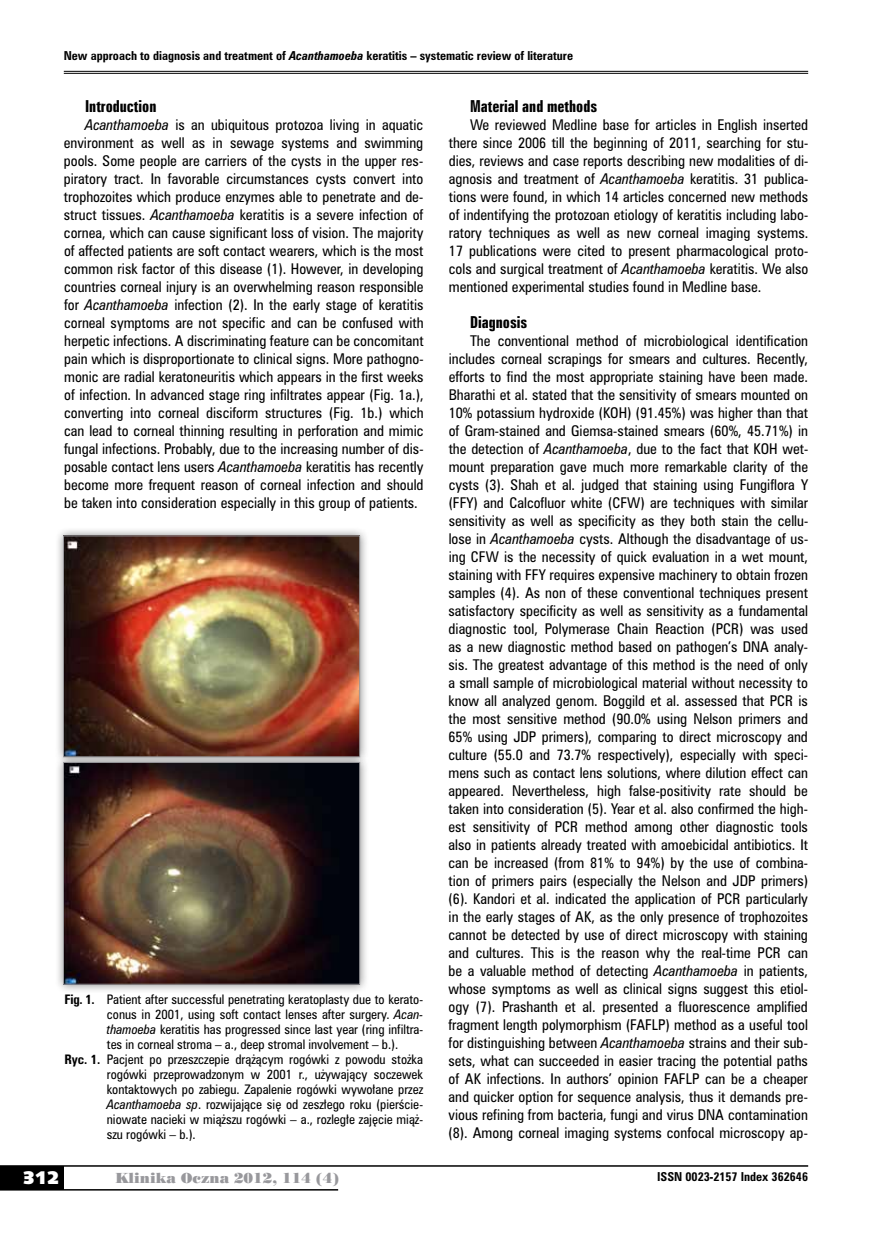
<style>
.page{position:relative;width:872px;height:1234px;background:#fff}
.page>*{position:absolute;margin:0;border:0;box-sizing:border-box;transform-origin:0 0}
.t1{font:18px "Humanst 531 U Blk PL";color:#fff}
.t2{font:15px "Zurich Bd X Cn PL";color:#000}
.t3{font:13.5px/18px "Zurich Cn PL";color:#000;text-align:justify}
.t4{font:13.5px "Poster Bodoni PL";color:#98989c}
.t5{font:12px "Zurich Cn PL";color:#000}
.t6{font:700 11.25px "Zurich Cn PL";color:#000}
.s1{font-style:italic}
.s2{font-weight:700}
</style>
<div class="page">
<div style="left:0;top:1165px;width:64px;height:24px;background:#000"></div>
<hr style="left:0;top:1164px;width:808px;height:2px;background:#000">
<hr style="left:0;top:1188px;width:338px;height:2px;background:#000">
<hr style="left:64px;top:71px;width:744px;height:1px;background:#000">
<hr style="left:64px;top:73px;width:744px;height:1px;background:#000">
<div style="left:54px;top:526px;width:315px;height:240px;background:#000;opacity:.45"></div>
<img style="left:65px;top:537px;width:293px;height:216px">
<div style="left:63px;top:535px;width:297px;height:221px;border:1px solid #98989c"></div>
<div style="left:54px;top:753px;width:315px;height:240px;background:#000;opacity:.45"></div>
<img style="left:65px;top:764px;width:293px;height:218px">
<div style="left:63px;top:762px;width:297px;height:222px;border:1px solid #98989c"></div>
<p class="t6" style="left:64px;top:48px;width:511px">New approach to diagnosis and treatment of <span class="s1">Acanthamoeba</span> keratitis – systematic review of literature</p>
<p class="t2" style="left:85px;top:96px;width:73px">Introduction</p>
<p class="t3" style="left:64px;top:115px;width:361px;text-indent:21px"><span class="s1">Acanthamoeba</span> is an ubiquitous protozoa living in aquatic environment as well as in sewage systems and swimming pools. Some people are carriers of the cysts in the upper res&shy;piratory tract. In favorable circumstances cysts convert into trophozoites which produce enzymes able to penetrate and de&shy;struct tissues. <span class="s1">Acanthamoeba</span> keratitis is a severe infection of cornea, which can cause significant loss of vision. The majority of affected patients are soft contact wearers, which is the most common risk factor of this disease (1). However, in developing countries corneal injury is an overwhelming reason responsible for <span class="s1">Acanthamoeba</span> infection (2). In the early stage of keratitis corneal symptoms are not specific and can be confused with herpetic infections. A discriminating feature can be concomitant pain which is disproportionate to clinical signs. More pathogno&shy;monic are radial keratoneuritis which appears in the first weeks of infection. In advanced stage ring infiltrates appear (Fig. 1a.), converting into corneal disciform structures (Fig. 1b.) which can lead to corneal thinning resulting in perforation and mimic fungal infections. Probably, due to the increasing number of dis&shy;posable contact lens users <span class="s1">Acanthamoeba</span> keratitis has recently become more frequent reason of corneal infection and should be taken into consideration especially in this group of patients.</p>
<p class="t2" style="left:470px;top:96px;width:129px">Material and methods</p>
<p class="t3" style="left:449px;top:115px;width:361px;text-indent:21px">We reviewed Medline base for articles in English inserted there since 2006 till the beginning of 2011, searching for stu&shy;dies, reviews and case reports describing new modalities of di&shy;agnosis and treatment of <span class="s1">Acanthamoeba</span> keratitis. 31 publica&shy;tions were found, in which 14 articles concerned new methods of indentifying the protozoan etiology of keratitis including labo&shy;ratory techniques as well as new corneal imaging systems.<br>17 publications were cited to present pharmacological proto&shy;cols and surgical treatment of <span class="s1">Acanthamoeba</span> keratitis. We also mentioned experimental studies found in Medline base.</p>
<p class="t2" style="left:470px;top:312px;width:59px">Diagnosis</p>
<p class="t3" style="left:448px;top:331px;width:361px;text-indent:22px">The conventional method of microbiological identification includes corneal scrapings for smears and cultures. Recently, efforts to find the most appropriate staining have been made.<br>Bharathi et al. stated that the sensitivity of smears mounted on 10% potassium hydroxide (KOH) (91.45%) was higher than that of Gram-stained and Giemsa-stained smears (60%, 45.71%) in the detection of <span class="s1">Acanthamoeba</span>, due to the fact that KOH wet&shy;mount preparation gave much more remarkable clarity of the cysts (3). Shah et al. judged that staining using Fungiflora Y (FFY) and Calcofluor white (CFW) are techniques with similar sensitivity as well as specificity as they both stain the cellu&shy;lose in <span class="s1">Acanthamoeba</span> cysts. Although the disadvantage of us&shy;ing CFW is the necessity of quick evaluation in a wet mount, staining with FFY requires expensive machinery to obtain frozen samples (4). As non of these conventional techniques present satisfactory specificity as well as sensitivity as a fundamental diagnostic tool, Polymerase Chain Reaction (PCR) was used as a new diagnostic method based on pathogen’s DNA analy&shy;sis. The greatest advantage of this method is the need of only a small sample of microbiological material without necessity to know all analyzed genom. Boggild et al. assessed that PCR is the most sensitive method (90.0% using Nelson primers and 65% using JDP primers), comparing to direct microscopy and culture (55.0 and 73.7% respectively), especially with speci&shy;mens such as contact lens solutions, where dilution effect can appeared. Nevertheless, high false-positivity rate should be taken into consideration (5). Year et al. also confirmed the high&shy;est sensitivity of PCR method among other diagnostic tools also in patients already treated with amoebicidal antibiotics. It can be increased (from 81% to 94%) by the use of combina&shy;tion of primers pairs (especially the Nelson and JDP primers) (6). Kandori et al. indicated the application of PCR particularly in the early stages of AK, as the only presence of trophozoites cannot be detected by use of direct microscopy with staining and cultures. This is the reason why the real-time PCR can be a valuable method of detecting <span class="s1">Acanthamoeba</span> in patients, whose symptoms as well as clinical signs suggest this etiol&shy;ogy (7). Prashanth et al. presented a fluorescence amplified fragment length polymorphism (FAFLP) method as a useful tool for distinguishing between <span class="s1">Acanthamoeba</span> strains and their sub&shy;sets, what can succeeded in easier tracing the potential paths of AK infections. In authors’ opinion FAFLP can be a cheaper and quicker option for sequence analysis, thus it demands pre&shy;vious refining from bacteria, fungi and virus DNA contamination (8). Among corneal imaging systems confocal microscopy ap-</p>
<p class="t5" style="left:64px;top:991px;width:360px"><span class="s2">Fig. 1.</span> Patient after successful penetrating keratoplasty due to kerato-</p>
<p class="t5" style="left:107px;top:1006px;width:318px">conus in 2001, using soft contact lenses after surgery. <span class="s1">Acan-</span></p>
<p class="t5" style="left:107px;top:1021px;width:318px"><span class="s1">thamoeba</span> keratitis has progressed since last year (ring infiltra-</p>
<p class="t5" style="left:107px;top:1036px;width:293px">tes in corneal stroma – a., deep stromal involvement – b.).</p>
<p class="t5" style="left:64px;top:1051px;width:360px"><span class="s2">Ryc. 1.</span> Pacjent po przeszczepie drążącym rogówki z powodu stożka</p>
<p class="t5" style="left:107px;top:1066px;width:318px">rogówki przeprowadzonym w 2001 r., używający soczewek</p>
<p class="t5" style="left:107px;top:1081px;width:318px">kontaktowych po zabiegu. Zapalenie rogówki wywołane przez</p>
<p class="t5" style="left:107px;top:1096px;width:318px"><span class="s1">Acanthamoeba sp</span>. rozwijające się od zeszłego roku (pierście-</p>
<p class="t5" style="left:107px;top:1111px;width:318px">niowate nacieki w miąższu rogówki – a., rozległe zajęcie miąż-</p>
<p class="t5" style="left:107px;top:1126px;width:90px">szu rogówki – b.).</p>
<h1 class="t1" style="left:23px;top:1165px;width:38px">312</h1>
<p class="t4" style="left:115px;top:1168px;width:225px">Klinika Oczna 2012, 114 (4)</p>
<p class="t6" style="left:657px;top:1168px;width:152px">ISSN 0023-2157 Index 362646</p>
</div>
